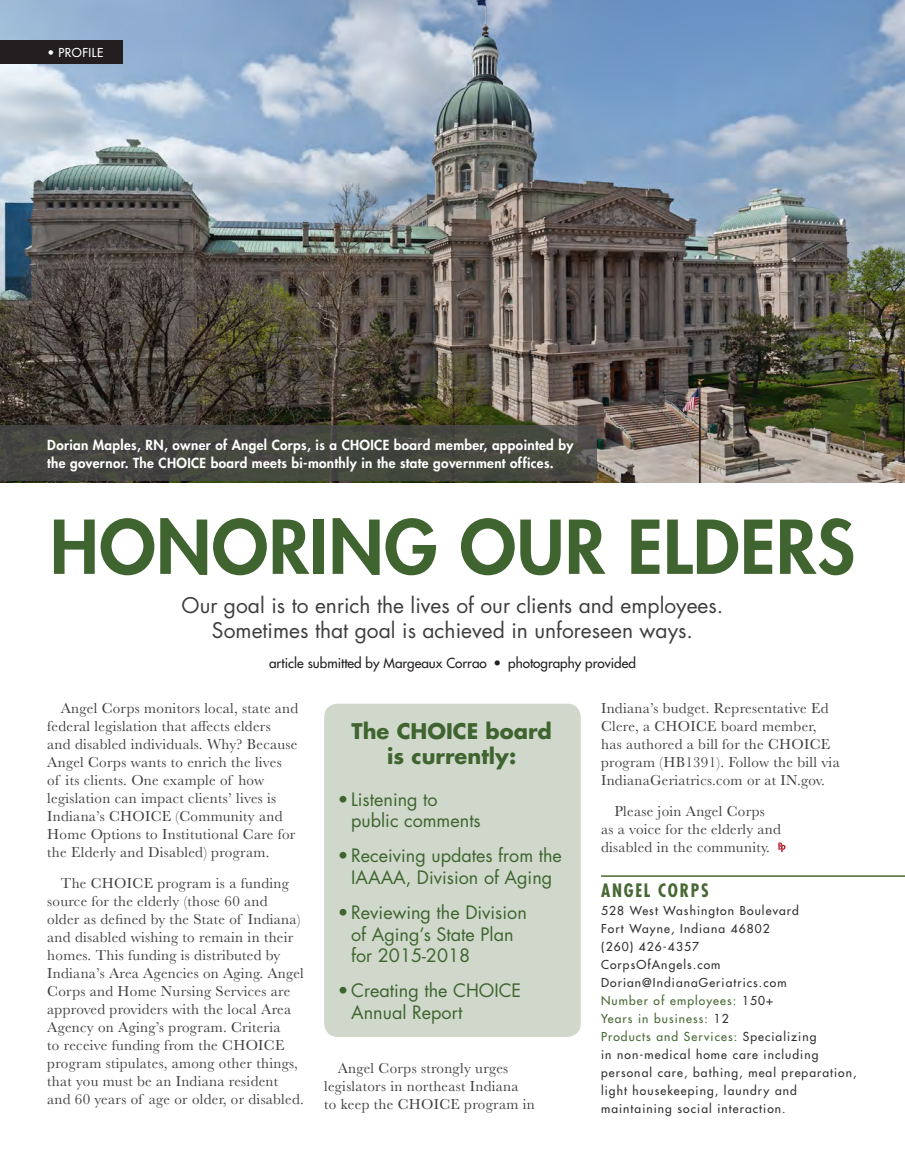
<style>
.page{position:relative;width:905px;height:1175px;background:#fff}
.page>*{position:absolute;margin:0;border:0;box-sizing:border-box;transform-origin:0 0}
.t1{font:800 72px "Futura";letter-spacing:.01em;color:#3f642f}
.t2{font:21px/25.2px "Futura";color:#3e3e3f;text-align:center}
.t3{font:700 21px/25.2px "Futura";color:#3f642f;text-align:center}
.t4{font:18px/21.6px "Futura";color:#3f642f}
.CA_Body{font:700 condensed 18px "Futura";letter-spacing:.1em;color:#476834}
.t5{font:15px/18px "Baskerville";letter-spacing:.02em;color:#3e3e3f}
.t6{font:800 13.5px/18px "Futura";letter-spacing:.025em;color:#fff}
.t7{font:13.5px "Futura";color:#231f20}
.CA_Body-2{font:12px/18px "Futura";letter-spacing:.09em;color:#312f30}
.cutline{font:12px "Futura";letter-spacing:.045em;color:#fff}
.s1{color:#476834}
</style>
<div class="page">
<img style="left:0;top:0;width:904px;height:482px">
<hr style="left:601px;top:875px;width:303px;height:1px;background:#476834">
<svg style="left:778px;top:842px;width:7px;height:10px"></svg>
<div style="left:0;top:425px;width:596px;height:56px;background:#45473f"></div>
<div style="left:0;top:40px;width:123px;height:24px;background:#231f20"></div>
<div style="left:324px;top:703px;width:256px;height:334px;background:#cfd8cb;border-radius:14px"></div>
<p class="cutline" style="left:48px;top:45px;width:57px">• PROFILE</p>
<p class="t6" style="left:47px;top:435px;width:527px">Dorian Maples, RN, owner of Angel Corps, is a CHOICE board member, appointed by the governor. The CHOICE board meets bi-monthly in the state government offices.</p>
<p class="t1" style="left:50px;top:499px;width:806px">HONORING OUR ELDERS</p>
<p class="t2" style="left:182px;top:592px;width:543px">Our goal is to enrich the lives of our clients and employees.<br>Sometimes that goal is achieved in unforeseen ways.</p>
<p class="t7" style="left:269px;top:653px;width:368px">article submitted by Margeaux Corrao • photography provided</p>
<p class="t5" style="left:47px;top:699px;width:252px;text-indent:14px">Angel Corps monitors local, state and federal legislation that affects elders<br>and disabled individuals. Why? Because Angel Corps wants to enrich the lives<br>of its clients. One example of how legislation can impact clients’ lives is Indiana’s CHOICE (Community and Home Options to Institutional Care for the Elderly and Disabled) program.</p>
<p class="t5" style="left:47px;top:874px;width:258px;text-indent:14px">The CHOICE program is a funding source for the elderly (those 60 and<br>older as defined by the State of Indiana) and disabled wishing to remain in their homes. This funding is distributed by Indiana’s Area Agencies on Aging. Angel Corps and Home Nursing Services are approved providers with the local Area Agency on Aging’s program. Criteria<br>to receive funding from the CHOICE program stipulates, among other things, that you must be an Indiana resident and 60 years of age or older, or disabled.</p>
<p class="t5" style="left:601px;top:699px;width:240px">Indiana’s budget. Representative Ed Clere, a CHOICE board member, has authored a bill for the CHOICE program (HB1391). Follow the bill via IndianaGeriatrics.com or at IN.gov.</p>
<p class="t5" style="left:601px;top:802px;width:181px;text-indent:14px">Please join Angel Corps as a voice for the elderly and disabled in the community.</p>
<p class="CA_Body" style="left:601px;top:878px;width:109px">ANGEL CORPS</p>
<p class="CA_Body-2" style="left:601px;top:901px;width:257px">528 West Washington Boulevard<br>Fort Wayne, Indiana 46802<br>(260) 426-4357<br>CorpsOfAngels.com<br>Dorian@IndianaGeriatrics.com<br><span class="s1">Number of employees:</span> 150+<br><span class="s1">Years in business:</span> 12<br><span class="s1">Products and Services:</span> Specializing<br>in non-medical home care including personal care, bathing, meal preparation, light housekeeping, laundry and maintaining social interaction.</p>
<p class="t3" style="left:351px;top:717px;width:202px">The CHOICE board is currently:</p>
<p class="t4" style="left:351px;top:788px;width:131px;text-indent:-14px">• Listening to public comments</p>
<p class="t4" style="left:338px;top:844px;width:226px;text-align:center">• Receiving updates from the<br>IAAAA, Division of Aging</p>
<p class="t4" style="left:351px;top:901px;width:177px;text-indent:-14px">• Reviewing the Division of Aging’s State Plan for 2015-2018</p>
<p class="t4" style="left:351px;top:979px;width:171px;text-indent:-14px">• Creating the CHOICE<br>Annual Report</p>
<p class="t5" style="left:324px;top:1059px;width:212px;text-indent:13px">Angel Corps strongly urges legislators in northeast Indiana<br>to keep the CHOICE program in</p>
</div>
